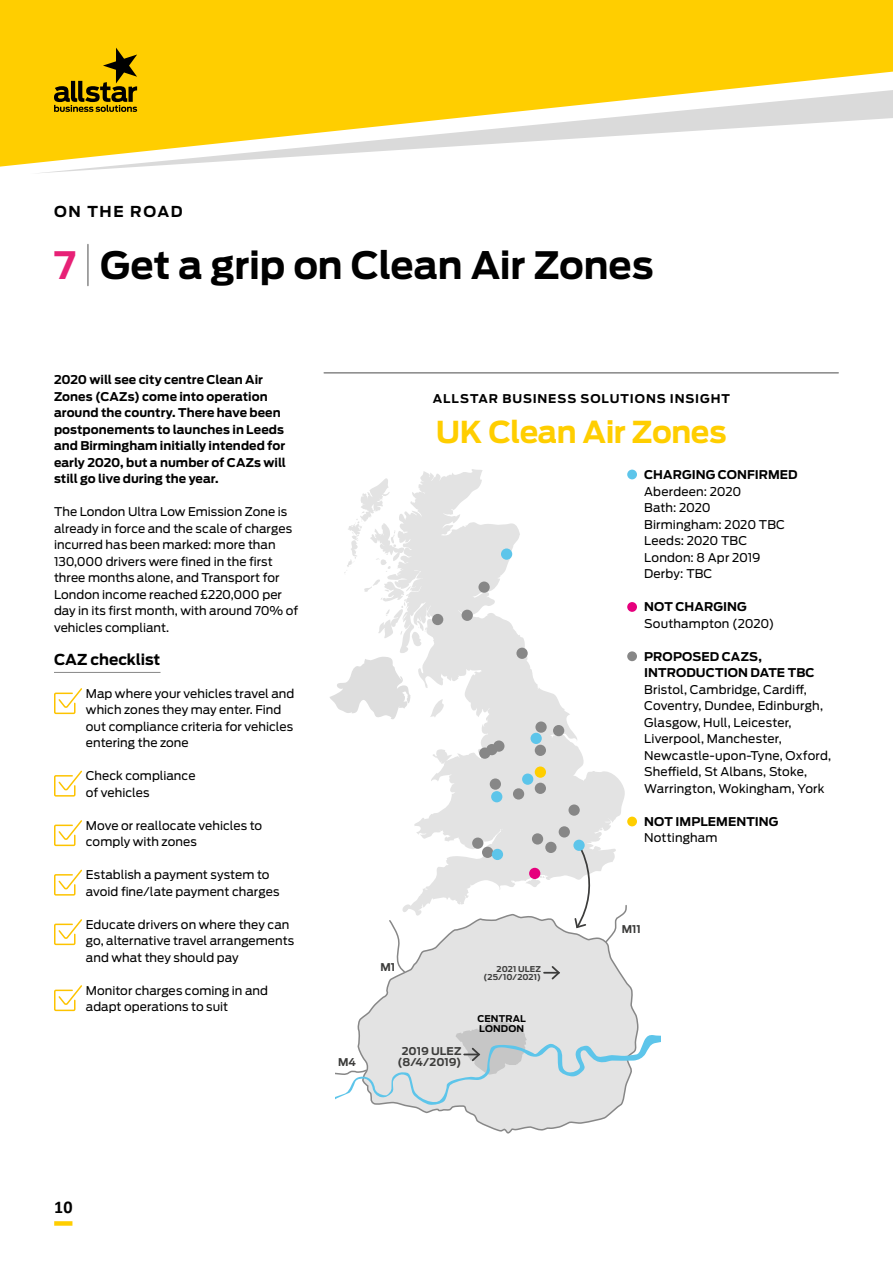
<style>
.page{position:relative;width:893px;height:1263px;background:#fff}
.page>*{position:absolute;margin:0;border:0;box-sizing:border-box;transform-origin:0 0}
.t1{font:700 37.5px "Antenna";letter-spacing:-.01em;color:#000}
.t2{font:700 30px "Antenna";letter-spacing:-.02em;color:#ffce00}
.t3{font:700 18px "Calibri";color:#000}
.t4{font:700 15px "Antenna";color:#000}
.t5{font:700 15px "Antenna";letter-spacing:.105em;color:#000}
.t6{font:12px/16.5px "Antenna";letter-spacing:.005em;color:#000}
.t7{font:700 12px/16.5px "Antenna";letter-spacing:.005em;color:#000}
.t8{font:700 12px "Antenna";letter-spacing:.075em;color:#000}
.t9{font:700 10.65px/10.6px "Antenna";letter-spacing:-.005em;color:#3c3c3b;text-align:center}
.t10{font:700 9.3px/9.3px "Antenna";letter-spacing:.015em;color:#000}
.t11{font:700 7.95px/7.9px "Antenna";letter-spacing:.01em;color:#3c3c3b;text-align:right}
.s1{color:#e72176}
</style>
<div class="page">
<div style="left:54px;top:1221px;width:18px;height:5px;background:#ffce00"></div>
<div style="left:0;top:0;width:893px;height:167px;background:#ffce00"></div>
<svg style="left:30px;top:90px;width:863px;height:83px"></svg>
<svg style="left:54px;top:48px;width:83px;height:64px;background:#b69300"></svg>
<hr style="left:54px;top:672px;width:107px;height:1px;background:#878787">
<svg style="left:54px;top:688px;width:28px;height:27px"></svg>
<svg style="left:54px;top:770px;width:28px;height:27px"></svg>
<svg style="left:54px;top:820px;width:28px;height:27px"></svg>
<svg style="left:54px;top:869px;width:28px;height:27px"></svg>
<svg style="left:54px;top:919px;width:28px;height:27px"></svg>
<svg style="left:54px;top:985px;width:28px;height:27px"></svg>
<hr style="left:87px;top:244px;width:2px;height:42px;background:#878787">
<div style="left:627px;top:470px;width:10px;height:9px;background:#5dc5ea;border-radius:50%"></div>
<div style="left:627px;top:602px;width:10px;height:10px;background:#e6007d;border-radius:50%"></div>
<div style="left:627px;top:651px;width:10px;height:10px;background:#878787;border-radius:50%"></div>
<div style="left:627px;top:817px;width:10px;height:9px;background:#ffce00;border-radius:50%"></div>
<hr style="left:324px;top:372px;width:514px;height:2px;background:#878787">
<svg style="left:359px;top:916px;width:279px;height:217px"></svg>
<svg style="left:388px;top:919px;width:18px;height:54px"></svg>
<svg style="left:335px;top:1020px;width:326px;height:85px"></svg>
<svg style="left:544px;top:964px;width:17px;height:17px"></svg>
<svg style="left:344px;top:469px;width:281px;height:447px"></svg>
<svg style="left:330px;top:656px;width:81px;height:68px"></svg>
<div style="left:501px;top:548px;width:11px;height:12px;background:#5dc5ea;border-radius:50%"></div>
<div style="left:478px;top:581px;width:12px;height:12px;background:#878787;border-radius:50%"></div>
<div style="left:462px;top:610px;width:11px;height:11px;background:#878787;border-radius:50%"></div>
<div style="left:516px;top:648px;width:12px;height:11px;background:#878787;border-radius:50%"></div>
<div style="left:493px;top:740px;width:11px;height:12px;background:#878787;border-radius:50%"></div>
<div style="left:553px;top:725px;width:11px;height:11px;background:#878787;border-radius:50%"></div>
<div style="left:535px;top:721px;width:12px;height:12px;background:#878787;border-radius:50%"></div>
<div style="left:530px;top:733px;width:12px;height:11px;background:#5dc5ea;border-radius:50%"></div>
<div style="left:535px;top:745px;width:11px;height:11px;background:#878787;border-radius:50%"></div>
<div style="left:535px;top:766px;width:11px;height:12px;background:#ffce00;border-radius:50%"></div>
<div style="left:535px;top:783px;width:11px;height:11px;background:#878787;border-radius:50%"></div>
<div style="left:522px;top:773px;width:11px;height:12px;background:#5dc5ea;border-radius:50%"></div>
<div style="left:513px;top:788px;width:11px;height:11px;background:#878787;border-radius:50%"></div>
<div style="left:491px;top:791px;width:11px;height:11px;background:#5dc5ea;border-radius:50%"></div>
<div style="left:490px;top:778px;width:11px;height:12px;background:#878787;border-radius:50%"></div>
<div style="left:472px;top:837px;width:11px;height:12px;background:#878787;border-radius:50%"></div>
<div style="left:529px;top:868px;width:11px;height:11px;background:#e6007d;border-radius:50%"></div>
<div style="left:545px;top:842px;width:12px;height:11px;background:#878787;border-radius:50%"></div>
<div style="left:532px;top:833px;width:11px;height:11px;background:#878787;border-radius:50%"></div>
<div style="left:559px;top:826px;width:11px;height:11px;background:#878787;border-radius:50%"></div>
<div style="left:568px;top:804px;width:12px;height:12px;background:#878787;border-radius:50%"></div>
<div style="left:482px;top:847px;width:11px;height:11px;background:#878787;border-radius:50%"></div>
<div style="left:492px;top:849px;width:11px;height:11px;background:#5dc5ea;border-radius:50%"></div>
<div style="left:486px;top:744px;width:11px;height:11px;background:#878787;border-radius:50%"></div>
<div style="left:479px;top:747px;width:11px;height:12px;background:#878787;border-radius:50%"></div>
<div style="left:432px;top:614px;width:11px;height:11px;background:#878787;border-radius:50%"></div>
<svg style="left:573px;top:844px;width:55px;height:99px"></svg>
<div style="left:573px;top:840px;width:12px;height:11px;background:#5dc5ea;border-radius:50%"></div>
<p class="t5" style="left:54px;top:203px;width:130px">ON THE ROAD</p>
<h1 class="t1" style="left:54px;top:243px;width:601px"><span class="s1">7</span> Get a grip on Clean Air Zones</h1>
<p class="t7" style="left:54px;top:371px;width:234px">2020 will see city centre Clean Air Zones (CAZs) come into operation around the country. There have been postponements to launches in Leeds and Birmingham initially intended for early 2020, but a number of CAZs will still go live during the year.</p>
<p class="t6" style="left:54px;top:503px;width:246px">The London Ultra Low Emission Zone is already in force and the scale of charges incurred has been marked: more than 130,000 drivers were fined in the first three months alone, and Transport for London income reached £220,000 per day in its first month, with around 70% of vehicles compliant.</p>
<p class="t4" style="left:54px;top:650px;width:108px">CAZ checklist</p>
<p class="t6" style="left:86px;top:685px;width:210px">Map where your vehicles travel and which zones they may enter. Find out compliance criteria for vehicles entering the zone</p>
<p class="t6" style="left:86px;top:767px;width:111px">Check compliance of vehicles</p>
<p class="t6" style="left:86px;top:817px;width:178px">Move or reallocate vehicles to comply with zones</p>
<p class="t6" style="left:86px;top:866px;width:195px">Establish a payment system to avoid fine/late payment charges</p>
<p class="t6" style="left:86px;top:916px;width:210px">Educate drivers on where they can go, alternative travel arrangements and what they should pay</p>
<p class="t6" style="left:86px;top:982px;width:184px">Monitor charges coming in and adapt operations to suit</p>
<p class="t8" style="left:433px;top:391px;width:298px">ALLSTAR BUSINESS SOLUTIONS INSIGHT</p>
<h2 class="t2" style="left:436px;top:415px;width:292px">UK Clean Air Zones</h2>
<p class="t7" style="left:644px;top:467px;width:155px">CHARGING CONFIRMED</p>
<p class="t6" style="left:644px;top:483px;width:142px">Aberdeen: 2020<br>Bath: 2020<br>Birmingham: 2020 TBC<br>Leeds: 2020 TBC<br>London: 8 Apr 2019<br>Derby: TBC</p>
<p class="t7" style="left:644px;top:599px;width:104px">NOT CHARGING</p>
<p class="t6" style="left:644px;top:615px;width:132px">Southampton (2020)</p>
<p class="t7" style="left:644px;top:648px;width:172px">PROPOSED CAZS,<br>INTRODUCTION DATE TBC</p>
<p class="t6" style="left:644px;top:681px;width:189px">Bristol, Cambridge, Cardiff,<br>Coventry, Dundee, Edinburgh,<br>Glasgow, Hull, Leicester,<br>Liverpool, Manchester,<br>Newcastle-upon-Tyne, Oxford,<br>Sheffield, St Albans, Stoke,<br>Warrington, Wokingham, York</p>
<p class="t7" style="left:644px;top:813px;width:136px">NOT IMPLEMENTING</p>
<p class="t6" style="left:644px;top:830px;width:75px">Nottingham</p>
<p class="t9" style="left:338px;top:1056px;width:19px">M4</p>
<p class="t9" style="left:380px;top:961px;width:16px">M1</p>
<p class="t9" style="left:398px;top:1046px;width:65px">2019 ULEZ (8/4/2019)</p>
<p class="t11" style="left:484px;top:965px;width:59px">2021 ULEZ (25/10/2021)</p>
<p class="t10" style="left:477px;top:1014px;width:50px">CENTRAL<br>LONDON</p>
<p class="t9" style="left:622px;top:924px;width:21px">M11</p>
<h3 class="t3" style="left:54px;top:1195px;width:20px">10</h3>
</div>
